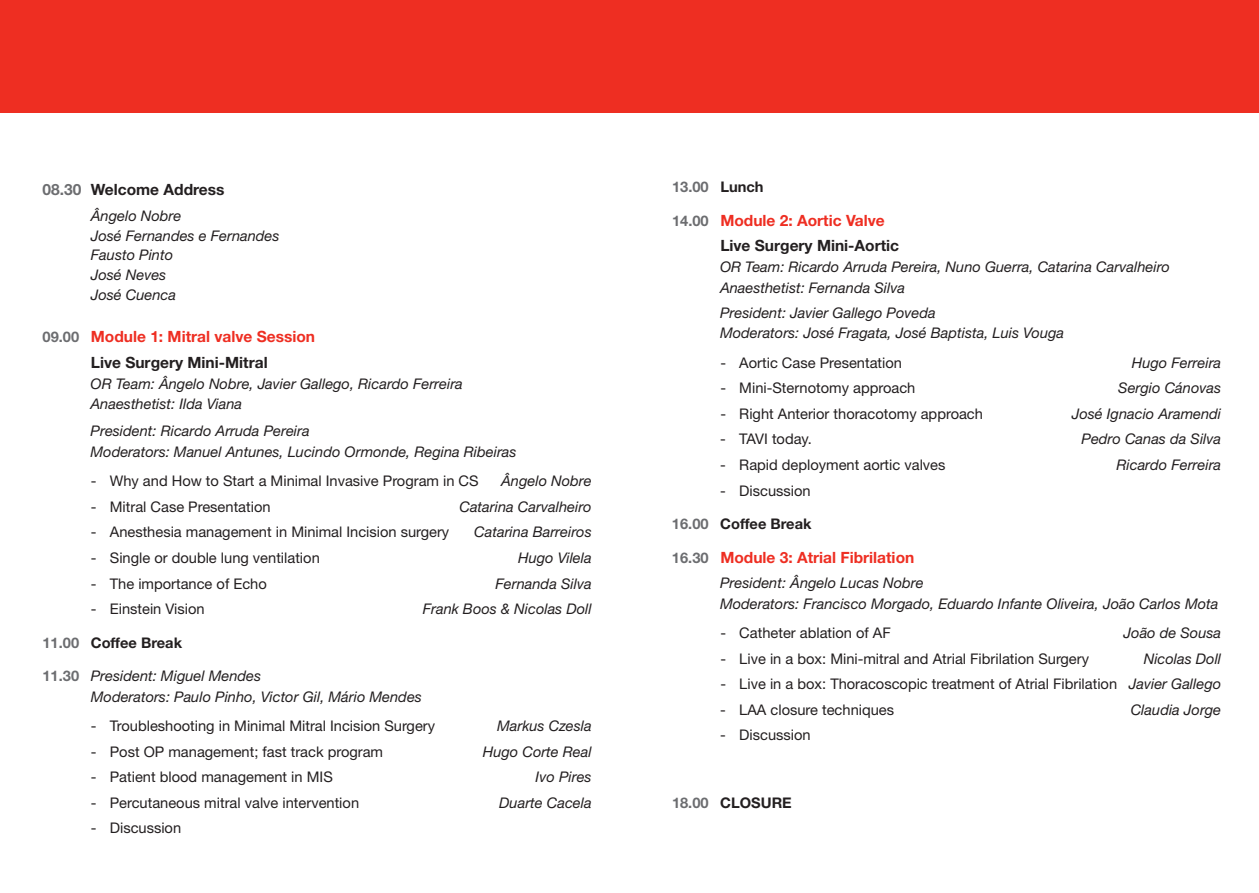
<style>
.page{position:relative;width:1259px;height:893px;background:#fff}
.page>*{position:absolute;margin:0;border:0;box-sizing:border-box;transform-origin:0 0}
.t1{font:700 15.6px/25.7px "Helvetica Neue";color:#ee2e22;text-align:center}
.t2{font:700 15.6px/25.7px "Helvetica Neue";color:#231f20}
.t3{font:italic 14.7px/20.7px "Helvetica Neue";color:#231f20}
.t4{font:14.7px "Helvetica Neue";color:#231f20}
.t5{font:700 14.7px "Helvetica Neue";color:#231f20}
.t6{font:700 14.7px "Helvetica Neue";color:#6c6d70}
.s1{color:#6c6d70}
.s2{font-size:14.7px;color:#6c6d70}
.s3{color:#231f20}
.s4{font-weight:700;font-style:normal;color:#6c6d70}
.s5{color:#ee2e22}
.s6{font-style:italic}
</style>
<div class="page">
<div style="left:0;top:0;width:1259px;height:113px;background:#ee2e22"></div>
<p class="t2" style="left:43px;top:176px;width:183px"><span class="s1">08.30</span> Welcome Address</p>
<p class="t3" style="left:91px;top:205px;width:190px;line-height:20px">Ângelo Nobre<br>José Fernandes e Fernandes<br>Fausto Pinto<br>José Neves<br>José Cuenca</p>
<p class="t1" style="left:43px;top:323px;width:274px"><span class="s2">09.00</span> Module 1: Mitral valve Session<br><span class="s3">Live Surgery Mini-Mitral</span></p>
<p class="t3" style="left:91px;top:373px;width:374px">OR Team: Ângelo Nobre, Javier Gallego, Ricardo Ferreira<br>Anaesthetist: Ilda Viana</p>
<p class="t3" style="left:91px;top:420px;width:427px">President: Ricardo Arruda Pereira<br>Moderators: Manuel Antunes, Lucindo Ormonde, Regina Ribeiras</p>
<p class="t4" style="left:91px;top:472px;width:389px">- Why and How to Start a Minimal Invasive Program in CS</p>
<p class="t3" style="left:501px;top:470px;width:92px">Ângelo Nobre</p>
<p class="t4" style="left:91px;top:498px;width:181px">- Mitral Case Presentation</p>
<p class="t3" style="left:459px;top:496px;width:134px">Catarina Carvalheiro</p>
<p class="t4" style="left:91px;top:523px;width:360px">- Anesthesia management in Minimal Incision surgery</p>
<p class="t3" style="left:474px;top:522px;width:119px">Catarina Barreiros</p>
<p class="t4" style="left:91px;top:549px;width:230px">- Single or double lung ventilation</p>
<p class="t3" style="left:518px;top:547px;width:75px">Hugo Vilela</p>
<p class="t4" style="left:91px;top:575px;width:177px">- The importance of Echo</p>
<p class="t3" style="left:495px;top:573px;width:98px">Fernanda Silva</p>
<p class="t4" style="left:91px;top:600px;width:115px">- Einstein Vision</p>
<p class="t3" style="left:423px;top:598px;width:170px">Frank Boos &amp; Nicolas Doll</p>
<p class="t5" style="left:42px;top:633px;width:141px"><span class="s1">11.00</span> Coffee Break</p>
<p class="t3" style="left:91px;top:665px;width:333px;text-indent:-48px"><span class="s4">11.30</span> President: Miguel Mendes<br>Moderators: Paulo Pinho, Victor Gil, Mário Mendes</p>
<p class="t4" style="left:91px;top:717px;width:346px">- Troubleshooting in Minimal Mitral Incision Surgery</p>
<p class="t3" style="left:497px;top:715px;width:96px">Markus Czesla</p>
<p class="t4" style="left:91px;top:743px;width:294px">- Post OP management; fast track program</p>
<p class="t3" style="left:483px;top:741px;width:110px">Hugo Corte Real</p>
<p class="t4" style="left:91px;top:768px;width:243px">- Patient blood management in MIS</p>
<p class="t3" style="left:535px;top:766px;width:57px">Ivo Pires</p>
<p class="t4" style="left:91px;top:794px;width:270px">- Percutaneous mitral valve intervention</p>
<p class="t3" style="left:499px;top:792px;width:94px">Duarte Cacela</p>
<p class="t4" style="left:91px;top:819px;width:92px">- Discussion</p>
<p class="t6" style="left:672px;top:178px;width:93px">13.00 <span class="s3">Lunch</span></p>
<p class="t2" style="left:720px;top:207px;width:180px;text-indent:-48px"><span class="s2">14.00</span> <span class="s5">Module 2: Aortic Valve<br></span>Live Surgery Mini-Aortic</p>
<p class="t3" style="left:720px;top:256px;width:451px">OR Team: Ricardo Arruda Pereira, Nuno Guerra, Catarina Carvalheiro<br>Anaesthetist: Fernanda Silva</p>
<p class="t3" style="left:720px;top:302px;width:346px">President: Javier Gallego Poveda<br>Moderators: José Fragata, José Baptista, Luis Vouga</p>
<p class="t4" style="left:720px;top:354px;width:183px">- Aortic Case Presentation</p>
<p class="t3" style="left:1131px;top:352px;width:91px">Hugo Ferreira</p>
<p class="t4" style="left:720px;top:379px;width:196px">- Mini-Sternotomy approach</p>
<p class="t3" style="left:1118px;top:377px;width:104px">Sergio Cánovas</p>
<p class="t4" style="left:720px;top:405px;width:264px">- Right Anterior thoracotomy approach</p>
<p class="t3" style="left:1071px;top:403px;width:151px">José Ignacio Aramendi</p>
<p class="t4" style="left:720px;top:430px;width:93px">- TAVI today.</p>
<p class="t3" style="left:1081px;top:429px;width:141px">Pedro Canas da Silva</p>
<p class="t4" style="left:720px;top:456px;width:227px">- Rapid deployment aortic valves</p>
<p class="t3" style="left:1116px;top:454px;width:106px">Ricardo Ferreira</p>
<p class="t4" style="left:720px;top:482px;width:92px">- Discussion</p>
<p class="t5" style="left:672px;top:515px;width:141px"><span class="s1">16.00</span> Coffee Break</p>
<p class="t1" style="left:672px;top:544px;width:244px"><span class="s2">16.30</span> Module 3: Atrial Fibrilation</p>
<p class="t3" style="left:720px;top:572px;width:500px">President: Ângelo Lucas Nobre<br>Moderators: Francisco Morgado, Eduardo Infante Oliveira, João Carlos Mota</p>
<p class="t4" style="left:720px;top:624px;width:172px">- Catheter ablation of AF</p>
<p class="t3" style="left:1123px;top:622px;width:99px">João de Sousa</p>
<p class="t4" style="left:720px;top:650px;width:370px">- Live in a box: Mini-mitral and Atrial Fibrilation Surgery</p>
<p class="t3" style="left:1143px;top:648px;width:79px">Nicolas Doll</p>
<p class="t4" style="left:720px;top:675px;width:502px">- Live in a box: Thoracoscopic treatment of Atrial Fibrilation <span class="s6">Javier Gallego</span></p>
<p class="t4" style="left:720px;top:701px;width:175px">- LAA closure techniques</p>
<p class="t3" style="left:1130px;top:699px;width:92px">Claudia Jorge</p>
<p class="t4" style="left:720px;top:726px;width:92px">- Discussion</p>
<p class="t5" style="left:672px;top:794px;width:121px"><span class="s1">18.00</span> CLOSURE</p>
</div>
